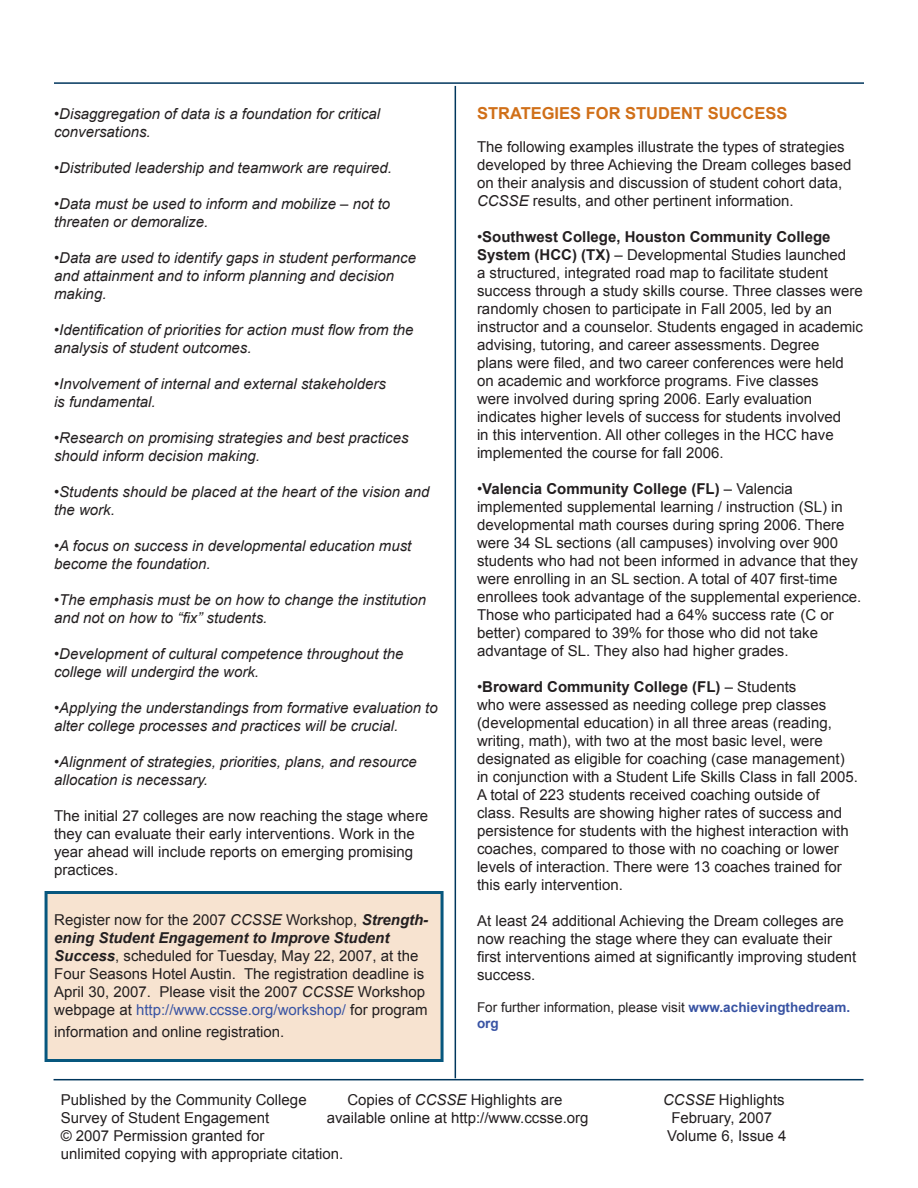
<style>
.page{position:relative;width:918px;height:1188px;background:#fff}
.page>*{position:absolute;margin:0;border:0;box-sizing:border-box;transform-origin:0 0}
.t1{font:700 16.5px "Arial";color:#d06f18}
.t2{font:15px/18px "Arial";color:#231f20}
.t3{font:italic 15px/18px "Arial";color:#231f20}
.t4{font:13.5px/16.2px "Arial";color:#231f20}
.s1{font-style:normal}
.s2{font-style:italic}
.s3{font-weight:700;font-style:italic}
.s4{color:#3853a3}
.s5{font-weight:700}
.s6{font-weight:700;color:#3853a3}
</style>
<div class="page">
<hr style="left:54px;top:82px;width:810px;height:2px;background:#00365d">
<hr style="left:455px;top:86px;width:1px;height:992px;background:#00365d">
<hr style="left:54px;top:1079px;width:810px;height:1px;background:#00365d">
<div style="left:46px;top:892px;width:396px;height:168px;background:#f7e3d0"></div>
<div style="left:45px;top:891px;width:399px;height:171px;border:3px solid #07577e"></div>
<p class="t3" style="left:54px;top:105px;width:328px">•Disaggregation of data is a foundation for critical conversations.</p>
<p class="t3" style="left:54px;top:159px;width:339px"><span class="s1">•</span>Distributed leadership and teamwork are required.</p>
<p class="t3" style="left:54px;top:195px;width:338px">•Data must be used to inform and mobilize – not to threaten or demoralize.</p>
<p class="t3" style="left:54px;top:249px;width:364px">•Data are used to identify gaps in student performance and attainment and to inform planning and decision making.</p>
<p class="t3" style="left:54px;top:321px;width:361px">•Identification of priorities for action must flow from the analysis of student outcomes.</p>
<p class="t3" style="left:54px;top:375px;width:334px">•Involvement of internal and external stakeholders is fundamental.</p>
<p class="t3" style="left:54px;top:429px;width:356px">•Research on promising strategies and best practices should inform decision making.</p>
<p class="t3" style="left:54px;top:483px;width:377px">•Students should be placed at the heart of the vision and the work.</p>
<p class="t3" style="left:54px;top:537px;width:359px">•A focus on success in developmental education must become the foundation.</p>
<p class="t3" style="left:54px;top:591px;width:374px">•The emphasis must be on how to change the institution and not on how to “fix” students.</p>
<p class="t3" style="left:54px;top:645px;width:351px">•Development of cultural competence throughout the college will undergird the work.</p>
<p class="t3" style="left:54px;top:699px;width:385px">•Applying the understandings from formative evaluation to alter college processes and practices will be crucial.</p>
<p class="t3" style="left:54px;top:753px;width:364px">•Alignment of strategies, priorities, plans, and resource allocation is necessary.</p>
<p class="t2" style="left:54px;top:807px;width:376px">The initial 27 colleges are now reaching the stage where they can evaluate their early interventions. Work in the year ahead will include reports on emerging promising practices.</p>
<p class="t2" style="left:54px;top:911px;width:376px">Register now for the 2007 <span class="s2">CCSSE</span> Workshop, <span class="s3">Strength&shy;ening Student Engagement to Improve Student Success</span>, scheduled for Tuesday, May 22, 2007, at the Four Seasons Hotel Austin. The registration deadline is April 30, 2007. Please visit the 2007 <span class="s2">CCSSE</span> Workshop webpage at <span class="s4">http://www.ccsse.org/workshop/</span> for program</p>
<p class="t2" style="left:54px;top:1022px;width:232px">information and online registration.</p>
<p class="t1" style="left:477px;top:102px;width:312px">STRATEGIES FOR STUDENT SUCCESS</p>
<p class="t2" style="left:477px;top:137px;width:376px">The following examples illustrate the types of strategies developed by three Achieving the Dream colleges based on their analysis and discussion of student cohort data, <span class="s2">CCSSE</span> results, and other pertinent information.</p>
<p class="t2" style="left:477px;top:227px;width:388px">•<span class="s5">Southwest College, Houston Community College System (HCC) (TX)</span> – Developmental Studies launched<br>a structured, integrated road map to facilitate student success through a study skills course. Three classes were randomly chosen to participate in Fall 2005, led by an instructor and a counselor. Students engaged in academic advising, tutoring, and career assessments. Degree<br>plans were filed, and two career conferences were held on academic and workforce programs. Five classes<br>were involved during spring 2006. Early evaluation indicates higher levels of success for students involved<br>in this intervention. All other colleges in the HCC have implemented the course for fall 2006.</p>
<p class="t2" style="left:477px;top:479px;width:386px">•<span class="s5">Valencia Community College (FL)</span> – Valencia implemented supplemental learning / instruction (SL) in developmental math courses during spring 2006. There were 34 SL sections (all campuses) involving over 900 students who had not been informed in advance that they were enrolling in an SL section. A total of 407 first-time enrollees took advantage of the supplemental experience.<br>Those who participated had a 64% success rate (C or better) compared to 39% for those who did not take advantage of SL. They also had higher grades.</p>
<p class="t2" style="left:477px;top:677px;width:382px">•<span class="s5">Broward Community College (FL)</span> – Students<br>who were assessed as needing college prep classes (developmental education) in all three areas (reading, writing, math), with two at the most basic level, were designated as eligible for coaching (case management) in conjunction with a Student Life Skills Class in fall 2005.<br>A total of 223 students received coaching outside of class. Results are showing higher rates of success and persistence for students with the highest interaction with coaches, compared to those with no coaching or lower levels of interaction. There were 13 coaches trained for this early intervention.</p>
<p class="t2" style="left:477px;top:911px;width:381px">At least 24 additional Achieving the Dream colleges are now reaching the stage where they can evaluate their first interventions aimed at significantly improving student success.</p>
<p class="t4" style="left:477px;top:999px;width:375px">For further information, please visit <span class="s6">www.achievingthedream. org</span></p>
<p class="t2" style="left:61px;top:1091px;width:247px">Published by the Community College</p>
<p class="t2" style="left:347px;top:1091px;width:217px">Copies of <span class="s2">CCSSE</span> Highlights are</p>
<p class="t2" style="left:663px;top:1091px;width:123px"><span class="s2">CCSSE</span> Highlights</p>
<p class="t2" style="left:61px;top:1109px;width:210px">Survey of Student Engagement</p>
<p class="t2" style="left:327px;top:1109px;width:263px">available online at http://www.ccsse.org</p>
<p class="t2" style="left:671px;top:1109px;width:102px">February, 2007</p>
<p class="t2" style="left:61px;top:1127px;width:205px">© 2007 Permission granted for</p>
<p class="t2" style="left:667px;top:1127px;width:121px">Volume 6, Issue 4</p>
<p class="t2" style="left:61px;top:1145px;width:284px">unlimited copying with appropriate citation.</p>
</div>
